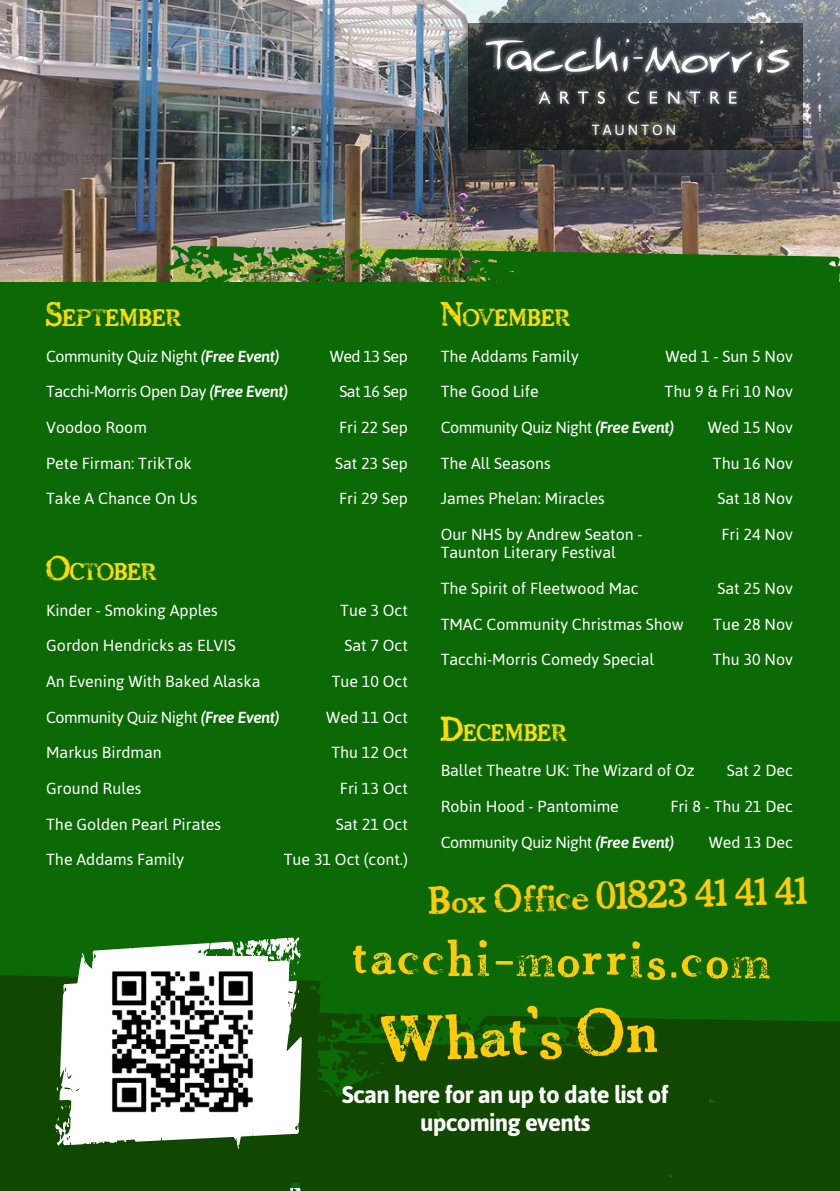
<style>
.page{position:relative;width:840px;height:1191px;background:#fff}
.page>*{position:absolute;margin:0;border:0;box-sizing:border-box;transform-origin:0 0}
.t1{font:62px "Chelt Press Trial";color:#feca0a}
.t2{font:50.4px "Chelt Press Trial";color:#feca0a}
.t3{font:50.4px "Asap";color:#feca0a;scale:1.5 1}
.t4{font:36.2px "Chelt Press Trial";color:#feca0a}
._4_New_Text{font:700 24px/28px "Asap";letter-spacing:-.03em;color:#fff;text-align:center}
._1_Heading{font:22.4px "Chelt Press Trial";color:#fadb0b}
._1_Heading-2{font:16px "Asap";color:#fff}
._1_Heading-3{font:16px "Asap";letter-spacing:-.03em;color:#fff}
.t5{font:14.6px "Asap";letter-spacing:.2em;color:#fff}
.s1{font-size:32px}
.s2{font-weight:500;font-style:italic}
.s3{font-family:"Asap"}
.s4{font-family:"ALBOROTO"}
</style>
<div class="page">
<img style="left:0;top:0;width:839px;height:282px">
<div style="left:0;top:282px;width:839px;height:905px;background:#0b6a06"></div>
<svg style="left:320px;top:1013px;width:519px;height:178px;fill:#104801"></svg>
<div style="left:320px;top:1037px;width:390px;height:154px;background:#104801"></div>
<div style="left:300px;top:980px;width:20px;height:211px;background:#104801"></div>
<img style="left:123px;top:246px;width:716px;height:36px">
<svg style="left:0;top:937px;width:300px;height:254px"></svg>
<svg style="left:55px;top:953px;width:246px;height:192px;background:#c1d2be"></svg>
<svg style="left:468px;top:23px;width:334px;height:126px;background:#2f3232"></svg>
<div style="left:481px;top:33px;width:312px;height:106px;background:#fff;opacity:.75"></div>
<svg style="left:485px;top:37px;width:307px;height:37px;background:#616567"></svg>
<svg style="left:538px;top:92px;width:12px;height:12px"></svg>
<svg style="left:560px;top:92px;width:9px;height:12px"></svg>
<svg style="left:577px;top:92px;width:11px;height:12px"></svg>
<svg style="left:597px;top:91px;width:7px;height:13px"></svg>
<svg style="left:627px;top:91px;width:11px;height:13px"></svg>
<svg style="left:649px;top:92px;width:8px;height:12px"></svg>
<svg style="left:667px;top:92px;width:12px;height:12px"></svg>
<svg style="left:689px;top:92px;width:10px;height:12px"></svg>
<svg style="left:710px;top:92px;width:9px;height:12px"></svg>
<svg style="left:728px;top:92px;width:8px;height:12px"></svg>
<img style="left:97px;top:956px;width:170px;height:170px">
<p class="t5" style="left:591px;top:120px;width:86px">TAUNTON</p>
<p class="_1_Heading" style="left:46px;top:305px;width:32px"><span class="s1">S</span>EPTEMBER</p>
<p class="_1_Heading-3" style="left:46px;top:345px;width:235px">Community Quiz Night <span class="s2">(Free Event)</span></p>
<p class="_1_Heading-2" style="left:329px;top:345px;width:80px">Wed 13 Sep</p>
<p class="_1_Heading-3" style="left:46px;top:381px;width:243px">Tacchi-Morris Open Day <span class="s2">(Free Event)</span></p>
<p class="_1_Heading-2" style="left:339px;top:381px;width:70px">Sat 16 Sep</p>
<p class="_1_Heading-2" style="left:46px;top:417px;width:102px">Voodoo Room</p>
<p class="_1_Heading-2" style="left:339px;top:417px;width:70px">Fri 22 Sep</p>
<p class="_1_Heading-2" style="left:46px;top:452px;width:147px">Pete Firman: TrikTok</p>
<p class="_1_Heading-2" style="left:335px;top:452px;width:74px">Sat 23 Sep</p>
<p class="_1_Heading-2" style="left:46px;top:488px;width:153px">Take A Chance On Us</p>
<p class="_1_Heading-2" style="left:339px;top:488px;width:70px">Fri 29 Sep</p>
<p class="_1_Heading" style="left:46px;top:559px;width:40px"><span class="s1">O</span>CTOBER</p>
<p class="_1_Heading-2" style="left:46px;top:599px;width:173px">Kinder - Smoking Apples</p>
<p class="_1_Heading-2" style="left:340px;top:599px;width:69px">Tue 3 Oct</p>
<p class="_1_Heading-2" style="left:46px;top:635px;width:191px">Gordon Hendricks as ELVIS</p>
<p class="_1_Heading-2" style="left:344px;top:635px;width:65px">Sat 7 Oct</p>
<p class="_1_Heading-2" style="left:46px;top:670px;width:216px">An Evening With Baked Alaska</p>
<p class="_1_Heading-2" style="left:331px;top:670px;width:78px">Tue 10 Oct</p>
<p class="_1_Heading-3" style="left:46px;top:706px;width:235px">Community Quiz Night <span class="s2">(Free Event)</span></p>
<p class="_1_Heading-2" style="left:326px;top:706px;width:83px">Wed 11 Oct</p>
<p class="_1_Heading-2" style="left:46px;top:742px;width:117px">Markus Birdman</p>
<p class="_1_Heading-2" style="left:331px;top:742px;width:78px">Thu 12 Oct</p>
<p class="_1_Heading-2" style="left:46px;top:777px;width:97px">Ground Rules</p>
<p class="_1_Heading-2" style="left:340px;top:777px;width:69px">Fri 13 Oct</p>
<p class="_1_Heading-2" style="left:46px;top:813px;width:176px">The Golden Pearl Pirates</p>
<p class="_1_Heading-2" style="left:336px;top:813px;width:73px">Sat 21 Oct</p>
<p class="_1_Heading-2" style="left:46px;top:849px;width:139px">The Addams Family</p>
<p class="_1_Heading-2" style="left:284px;top:849px;width:125px">Tue 31 Oct (cont.)</p>
<p class="_1_Heading" style="left:440px;top:305px;width:39px"><span class="s1">N</span>OVEMBER</p>
<p class="_1_Heading-2" style="left:440px;top:345px;width:139px">The Addams Family</p>
<p class="_1_Heading-2" style="left:665px;top:345px;width:129px">Wed 1 - Sun 5 Nov</p>
<p class="_1_Heading-2" style="left:440px;top:381px;width:99px">The Good Life</p>
<p class="_1_Heading-2" style="left:664px;top:381px;width:130px">Thu 9 &amp; Fri 10 Nov</p>
<p class="_1_Heading-3" style="left:440px;top:417px;width:235px">Community Quiz Night <span class="s2">(Free Event)</span></p>
<p class="_1_Heading-2" style="left:707px;top:417px;width:86px">Wed 15 Nov</p>
<p class="_1_Heading-2" style="left:440px;top:452px;width:112px">The All Seasons</p>
<p class="_1_Heading-2" style="left:712px;top:452px;width:81px">Thu 16 Nov</p>
<p class="_1_Heading-2" style="left:440px;top:488px;width:166px">James Phelan: Miracles</p>
<p class="_1_Heading-2" style="left:717px;top:488px;width:77px">Sat 18 Nov</p>
<p class="_1_Heading-2" style="left:440px;top:524px;width:203px">Our NHS by Andrew Seaton -</p>
<p class="_1_Heading-2" style="left:721px;top:524px;width:73px">Fri 24 Nov</p>
<p class="_1_Heading-2" style="left:440px;top:542px;width:176px">Taunton Literary Festival</p>
<p class="_1_Heading-2" style="left:440px;top:577px;width:199px">The Spirit of Fleetwood Mac</p>
<p class="_1_Heading-2" style="left:717px;top:577px;width:77px">Sat 25 Nov</p>
<p class="_1_Heading-2" style="left:440px;top:613px;width:244px">TMAC Community Christmas Show</p>
<p class="_1_Heading-2" style="left:713px;top:613px;width:81px">Tue 28 Nov</p>
<p class="_1_Heading-2" style="left:440px;top:649px;width:215px">Tacchi-Morris Comedy Special</p>
<p class="_1_Heading-2" style="left:712px;top:649px;width:81px">Thu 30 Nov</p>
<p class="_1_Heading" style="left:440px;top:720px;width:38px"><span class="s1">D</span>ECEMBER</p>
<p class="_1_Heading-2" style="left:440px;top:760px;width:255px">Ballet Theatre UK: The Wizard of Oz</p>
<p class="_1_Heading-2" style="left:726px;top:760px;width:67px">Sat 2 Dec</p>
<p class="_1_Heading-2" style="left:440px;top:795px;width:180px">Robin Hood - Pantomime</p>
<p class="_1_Heading-2" style="left:670px;top:795px;width:124px">Fri 8 - Thu 21 Dec</p>
<p class="_1_Heading-3" style="left:440px;top:831px;width:235px">Community Quiz Night <span class="s2">(Free Event)</span></p>
<p class="_1_Heading-2" style="left:708px;top:831px;width:86px">Wed 13 Dec</p>
<p class="t4" style="left:428px;top:879px;width:379px;rotate:-1deg">Box Office 01823 41 41 41</p>
<p class="t2" style="left:353px;top:928px;width:138px;rotate:1deg">tacchi</p>
<p class="t2" style="left:517px;top:929px;width:254px;rotate:1deg">morris<span class="s3">.</span>com</p>
<p class="t3" style="left:492px;top:925px;width:18px">-</p>
<p class="t1" style="left:379px;top:1005px;width:277px;rotate:-2deg">What<span class="s4">’</span>s On</p>
<p class="_4_New_Text" style="left:342px;top:1080px;width:328px">Scan here for an up to date list of upcoming events</p>
</div>
